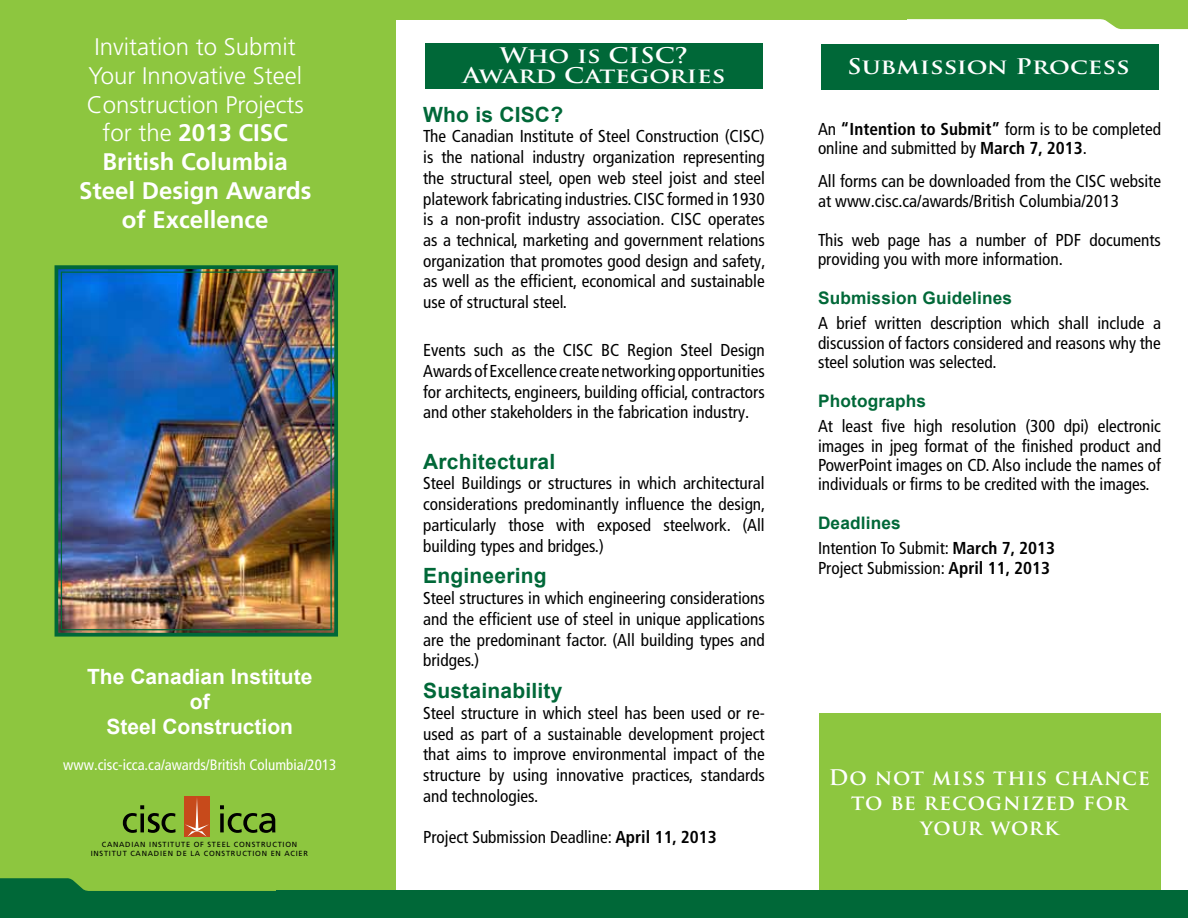
<style>
.page{position:relative;width:1188px;height:918px;background:#fff}
.page>*{position:absolute;margin:0;border:0;box-sizing:border-box;transform-origin:0 0}
.t1{font:300 24px/28.8px "Frutiger LT Pro";color:#fff;text-align:center}
.t2{font:700 21px "Arial";letter-spacing:.01em;color:#006838}
.t3{font:700 21px/25.2px "Trajan Pro";letter-spacing:.04em;color:#fff;text-align:center}
.t4{font:700 21px/19.5px "Trajan Pro";color:#fff;text-align:center;scale:1.2 1}
.t5{font:700 21px/25.2px "Arial";color:#fff;text-align:center}
.t6{font:condensed 17.25px/20.7px "Frutiger LT Pro";color:#000;text-align:justify}
.t7{font:700 17.25px "Arial";letter-spacing:.01em;color:#006838}
.t8{font:condensed 15px "Frutiger LT Pro";color:#fff}
.t9{font:7.35px/9.1px "Frutiger";letter-spacing:.1em;color:#000;text-align:center}
.s1{font-weight:700}
</style>
<div class="page">
<div style="left:0;top:0;width:396px;height:891px;background:#8dc63f"></div>
<img style="left:54px;top:265px;width:284px;height:372px">
<div style="left:61px;top:272px;width:271px;height:358px;border:1px solid #006838"></div>
<div style="left:821px;top:44px;width:337px;height:45px;background:#006838"></div>
<div style="left:819px;top:713px;width:341px;height:185px;background:#8dc63f"></div>
<svg style="left:396px;top:0;width:792px;height:29px"></svg>
<div style="left:0;top:0;width:906px;height:19px;background:#8dc63f"></div>
<svg style="left:0;top:878px;width:932px;height:40px"></svg>
<div style="left:276px;top:891px;width:912px;height:27px;background:#006838"></div>
<div style="left:184px;top:797px;width:26px;height:40px;background:#c74a1b"></div>
<svg style="left:220px;top:805px;width:55px;height:28px"></svg>
<svg style="left:123px;top:805px;width:53px;height:28px"></svg>
<svg style="left:185px;top:798px;width:24px;height:39px"></svg>
<div style="left:425px;top:44px;width:338px;height:45px;background:#006838"></div>
<h1 class="t1" style="left:79px;top:33px;width:234px">Invitation to Submit<br>Your Innovative Steel<br>Construction Projects for the <span class="s1">2013 CISC<br>British Columbia<br>Steel Design Awards of Excellence</span></h1>
<p class="t5" style="left:87px;top:664px;width:227px">The Canadian Institute of<br>Steel Construction</p>
<p class="t8" style="left:63px;top:756px;width:275px">www.cisc-icca.ca/awards/British Columbia/2013</p>
<p class="t9" style="left:91px;top:840px;width:219px">CANADIAN INSTITUTE OF STEEL CONSTRUCTION<br>INSTITUT CANADIEN DE LA CONSTRUCTION EN ACIER</p>
<p class="t4" style="left:463px;top:46px;width:220px">Who is CISC?<br>Award Categories</p>
<p class="t2" style="left:423px;top:100px;width:141px">Who is CISC?</p>
<p class="t6" style="left:423px;top:126px;width:344px">The Canadian Institute of Steel Construction (CISC) is the national industry organization representing the structural steel, open web steel joist and steel platework fabricating industries. CISC formed in 1930 is a non-profit industry association. CISC operates as a technical, marketing and government relations organization that promotes good design and safety, as well as the efficient, economical and sustainable use of structural steel.</p>
<p class="t6" style="left:423px;top:340px;width:343px">Events such as the CISC BC Region Steel Design Awards of Excellence create networking opportunities for architects, engineers, building official, contractors and other stakeholders in the fabrication industry.</p>
<p class="t2" style="left:423px;top:447px;width:134px">Architectural</p>
<p class="t6" style="left:423px;top:473px;width:344px">Steel Buildings or structures in which architectural considerations predominantly influence the design, particularly those with exposed steelwork. (All building types and bridges.)</p>
<p class="t2" style="left:423px;top:562px;width:125px">Engineering</p>
<p class="t6" style="left:423px;top:588px;width:343px">Steel structures in which engineering considerations and the efficient use of steel in unique applications are the predominant factor. (All building types and bridges.)</p>
<p class="t2" style="left:423px;top:677px;width:141px">Sustainability</p>
<p class="t6" style="left:423px;top:703px;width:343px">Steel structure in which steel has been used or re&shy;used as part of a sustainable development project that aims to improve environmental impact of the structure by using innovative practices, standards and technologies.</p>
<p class="t6" style="left:423px;top:827px;width:295px">Project Submission Deadline: <span class="s1">April 11, 2013</span></p>
<p class="t4" style="left:847px;top:57px;width:237px">Submission Process</p>
<p class="t6" style="left:818px;top:119px;width:344px;line-height:19.5px">An <span class="s1">“Intention to Submit”</span> form is to be completed online and submitted by <span class="s1">March 7, 2013</span>.</p>
<p class="t6" style="left:818px;top:172px;width:345px;line-height:19.5px">All forms can be downloaded from the CISC website at www.cisc.ca/awards/British Columbia/2013</p>
<p class="t6" style="left:818px;top:230px;width:344px;line-height:19.5px">This web page has a number of PDF documents providing you with more information.</p>
<p class="t7" style="left:818px;top:287px;width:196px">Submission Guidelines</p>
<p class="t6" style="left:818px;top:314px;width:345px;line-height:19.5px">A brief written description which shall include a discussion of factors considered and reasons why the steel solution was selected.</p>
<p class="t7" style="left:818px;top:390px;width:110px">Photographs</p>
<p class="t6" style="left:818px;top:416px;width:344px;line-height:19.5px">At least five high resolution (300 dpi) electronic images in jpeg format of the finished product and PowerPoint images on CD. Also include the names of individuals or firms to be credited with the images.</p>
<p class="t7" style="left:818px;top:512px;width:84px">Deadlines</p>
<p class="t6" style="left:818px;top:539px;width:239px;line-height:19.5px">Intention To Submit: <span class="s1">March 7, 2013<br></span>Project Submission: <span class="s1">April 11, 2013</span></p>
<p class="t3" style="left:829px;top:765px;width:323px">Do not miss this chance to be recognized for your work</p>
</div>
